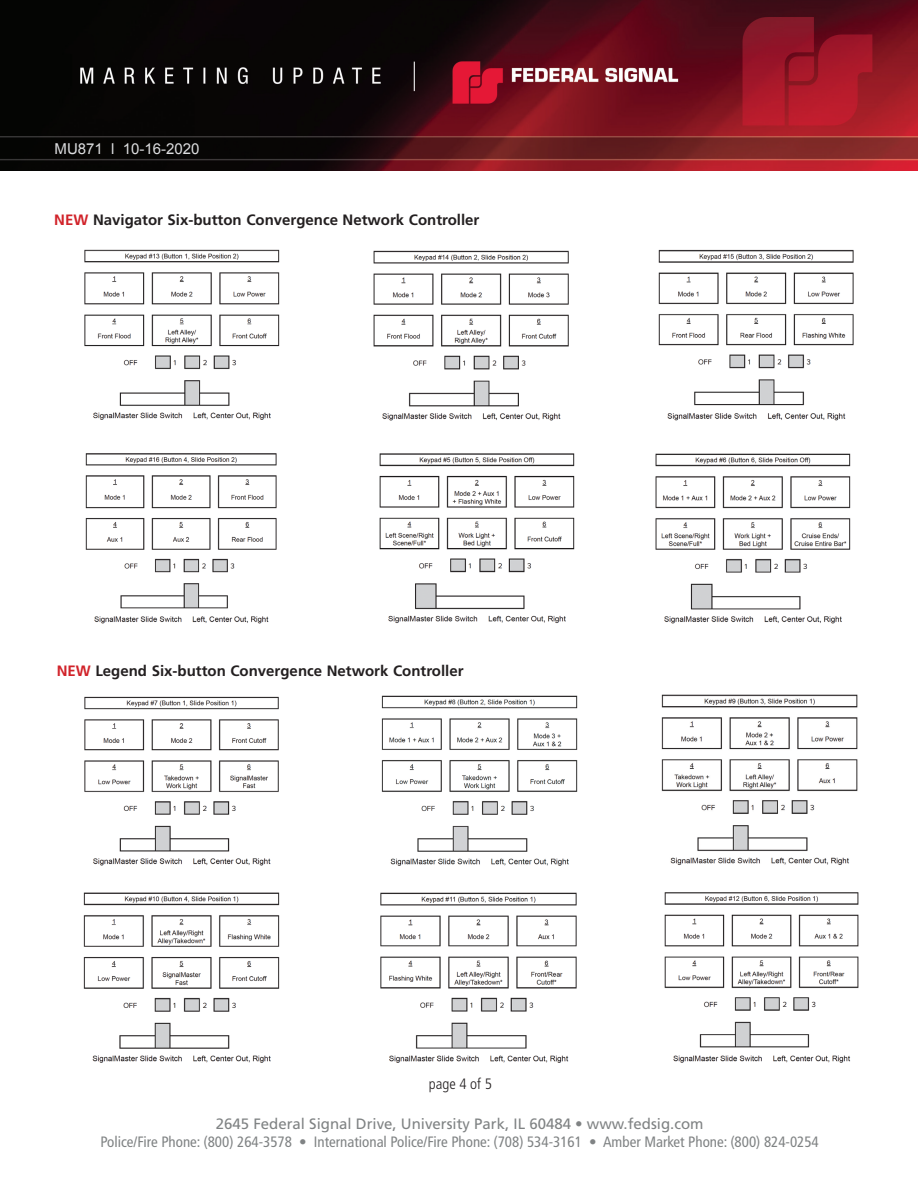
<style>
.page{position:relative;width:918px;height:1188px;background:#fff}
.page>*{position:absolute;margin:0;border:0;box-sizing:border-box;transform-origin:0 0}
.t1{font:condensed 15px "Frutiger";color:#808384}
.t2{font:700 15px "Frutiger LT Std";color:#231f20}
.t3{font:15px "Frutiger";color:#808384}
.t4{font:15px "Arial";color:#dcdddf}
.t5{font:300 condensed 15px "Frutiger";color:#231f20}
.s1{color:#d1232a}
</style>
<div class="page">
<img style="left:0;top:0;width:918px;height:171px">
<img style="left:84px;top:696px;width:195px;height:169px">
<img style="left:381px;top:695px;width:197px;height:170px">
<img style="left:661px;top:694px;width:197px;height:171px">
<img style="left:83px;top:892px;width:197px;height:170px">
<img style="left:380px;top:892px;width:197px;height:170px">
<img style="left:664px;top:892px;width:195px;height:170px">
<img style="left:84px;top:249px;width:196px;height:171px">
<img style="left:373px;top:250px;width:196px;height:171px">
<img style="left:658px;top:249px;width:196px;height:172px">
<img style="left:85px;top:453px;width:192px;height:171px">
<img style="left:379px;top:453px;width:196px;height:171px">
<img style="left:655px;top:453px;width:196px;height:171px">
<p class="t4" style="left:55px;top:139px;width:147px">MU871 l 10-16-2020</p>
<p class="t2" style="left:54px;top:211px;width:427px"><span class="s1">NEW</span> Navigator Six-button Convergence Network Controller</p>
<p class="t2" style="left:57px;top:662px;width:408px"><span class="s1">NEW</span> Legend Six-button Convergence Network Controller</p>
<p class="t5" style="left:429px;top:1075px;width:64px">page 4 of 5</p>
<p class="t3" style="left:216px;top:1115px;width:489px">2645 Federal Signal Drive, University Park, IL 60484 • www.fedsig.com</p>
<p class="t1" style="left:101px;top:1134px;width:720px">Police/Fire Phone: (800) 264-3578 • International Police/Fire Phone: (708) 534-3161 • Amber Market Phone: (800) 824-0254</p>
</div>
